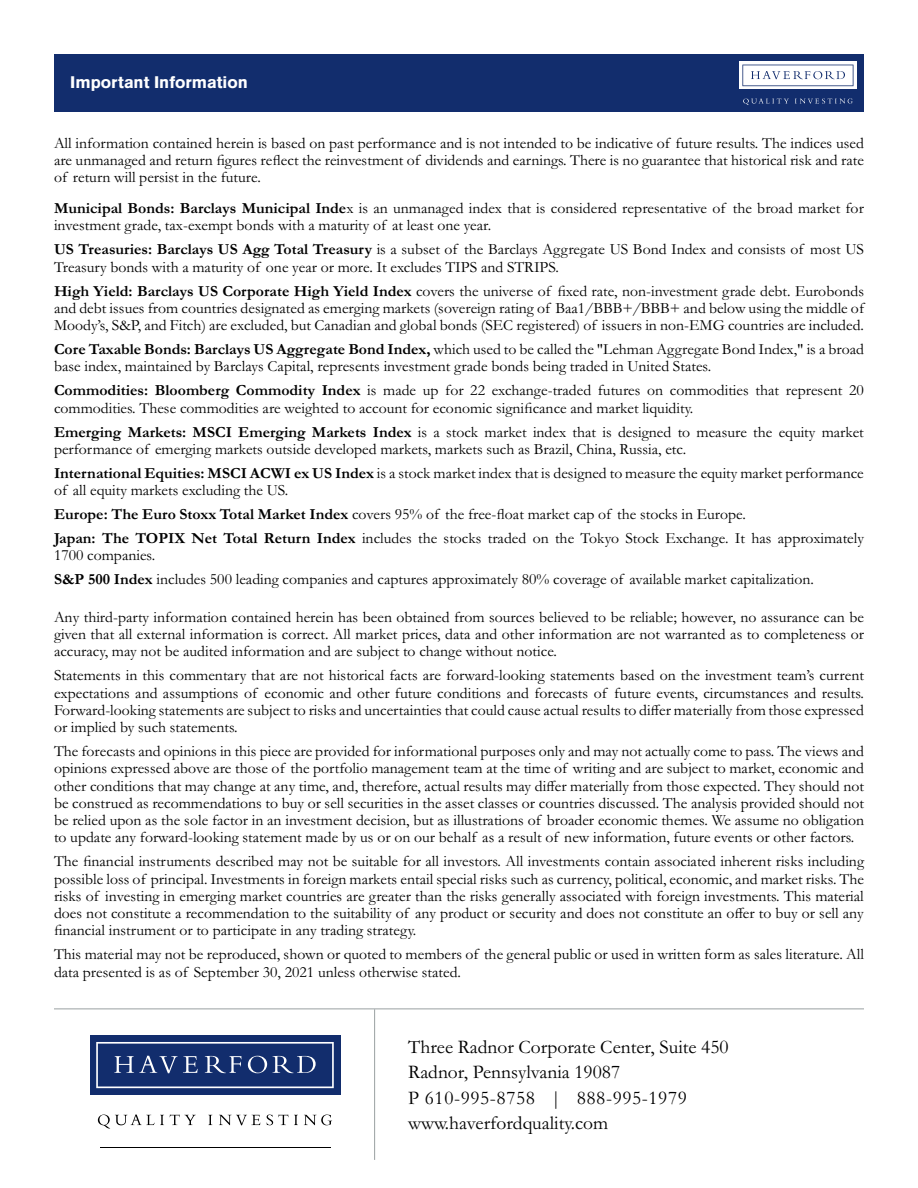
<style>
.page{position:relative;width:918px;height:1188px;background:#fff}
.page>*{position:absolute;margin:0;border:0;box-sizing:border-box;transform-origin:0 0}
.t1{font:19.5px/25.5px "Garamond MT Std";color:#000}
.t2{font:900 16.5px "Akzidenz Grotesk";color:#fff}
.t3{font:15.75px/17.2px "Garamond MT Std";color:#000}
.s1{font-weight:700}
</style>
<div class="page">
<div style="left:54px;top:54px;width:810px;height:57px;background:#122d6d"></div>
<hr style="left:54px;top:1009px;width:810px;height:1px;background:#9aa0a2">
<hr style="left:374px;top:1009px;width:1px;height:151px;background:#9aa0a2">
<svg style="left:739px;top:62px;width:118px;height:27px"></svg>
<svg style="left:742px;top:65px;width:111px;height:21px;background:#e1e4ec"></svg>
<svg style="left:743px;top:99px;width:46px;height:6px"></svg>
<svg style="left:795px;top:99px;width:58px;height:5px"></svg>
<div style="left:90px;top:1035px;width:250px;height:60px;background:#122d6d"></div>
<svg style="left:96px;top:1042px;width:238px;height:46px"></svg>
<svg style="left:98px;top:1115px;width:66px;height:14px"></svg>
<svg style="left:170px;top:1115px;width:26px;height:10px"></svg>
<svg style="left:208px;top:1115px;width:4px;height:10px"></svg>
<svg style="left:219px;top:1115px;width:41px;height:10px"></svg>
<svg style="left:267px;top:1115px;width:21px;height:10px"></svg>
<svg style="left:294px;top:1115px;width:4px;height:10px"></svg>
<svg style="left:304px;top:1115px;width:28px;height:10px"></svg>
<hr style="left:100px;top:1148px;width:230px;height:1px;background:#000">
<p class="t2" style="left:70px;top:73px;width:179px">Important Information</p>
<p class="t3" style="left:54px;top:135px;width:812px;text-align:justify">All information contained herein is based on past performance and is not intended to be indicative of future results. The indices used are unmanaged and return figures reflect the reinvestment of dividends and earnings. There is no guarantee that historical risk and rate of return will persist in the future.</p>
<p class="t3" style="left:54px;top:200px;width:811px"><span class="s1">Municipal Bonds: Barclays Municipal Inde</span>x is an unmanaged index that is considered representative of the broad market for investment grade, tax-exempt bonds with a maturity of at least one year.</p>
<p class="t3" style="left:54px;top:241px;width:812px"><span class="s1">US Treasuries: Barclays US Agg Total Treasury</span> is a subset of the Barclays Aggregate US Bond Index and consists of most US<br>Treasury bonds with a maturity of one year or more. It excludes TIPS and STRIPS.</p>
<p class="t3" style="left:54px;top:282px;width:812px;text-align:justify"><span class="s1">High Yield: Barclays US Corporate High Yield Index</span> covers the universe of fixed rate, non-investment grade debt. Eurobonds and debt issues from countries designated as emerging markets (sovereign rating of Baa1/BBB+/BBB+ and below using the middle of Moody’s, S&amp;P, and Fitch) are excluded, but Canadian and global bonds (SEC registered) of issuers in non-EMG countries are included.</p>
<p class="t3" style="left:54px;top:341px;width:811px"><span class="s1">Core Taxable Bonds: Barclays US Aggregate Bond Index,</span> which used to be called the "Lehman Aggregate Bond Index," is a broad base index, maintained by Barclays Capital, represents investment grade bonds being traded in United States.</p>
<p class="t3" style="left:54px;top:382px;width:812px"><span class="s1">Commodities: Bloomberg Commodity Index</span> is made up for 22 exchange-traded futures on commodities that represent 20 commodities. These commodities are weighted to account for economic significance and market liquidity.</p>
<p class="t3" style="left:54px;top:423px;width:811px"><span class="s1">Emerging Markets: MSCI Emerging Markets Index</span> is a stock market index that is designed to measure the equity market performance of emerging markets outside developed markets, markets such as Brazil, China, Russia, etc.</p>
<p class="t3" style="left:54px;top:465px;width:811px"><span class="s1">International Equities: MSCI ACWI ex US Index</span> is a stock market index that is designed to measure the equity market performance of all equity markets excluding the US.</p>
<p class="t3" style="left:54px;top:503px;width:812px;line-height:24px"><span class="s1">Europe: The Euro Stoxx Total Market Index</span> covers 95% of the free-float market cap of the stocks in Europe.<br><span class="s1">Japan: The TOPIX Net Total Return Index</span> includes the stocks traded on the Tokyo Stock Exchange. It has approximately</p>
<p class="t3" style="left:54px;top:544px;width:762px;line-height:24px">1700 companies.<br><span class="s1">S&amp;P 500 Index</span> includes 500 leading companies and captures approximately 80% coverage of available market capitalization.</p>
<p class="t3" style="left:54px;top:609px;width:812px;text-align:justify">Any third-party information contained herein has been obtained from sources believed to be reliable; however, no assurance can be given that all external information is correct. All market prices, data and other information are not warranted as to completeness or accuracy, may not be audited information and are subject to change without notice.</p>
<p class="t3" style="left:54px;top:667px;width:812px;text-align:justify">Statements in this commentary that are not historical facts are forward-looking statements based on the investment team’s current expectations and assumptions of economic and other future conditions and forecasts of future events, circumstances and results.<br>Forward-looking statements are subject to risks and uncertainties that could cause actual results to differ materially from those expressed or implied by such statements.</p>
<p class="t3" style="left:54px;top:743px;width:812px;text-align:justify">The forecasts and opinions in this piece are provided for informational purposes only and may not actually come to pass. The views and opinions expressed above are those of the portfolio management team at the time of writing and are subject to market, economic and other conditions that may change at any time, and, therefore, actual results may differ materially from those expected. They should not be construed as recommendations to buy or sell securities in the asset classes or countries discussed. The analysis provided should not be relied upon as the sole factor in an investment decision, but as illustrations of broader economic themes. We assume no obligation to update any forward-looking statement made by us or on our behalf as a result of new information, future events or other factors.</p>
<p class="t3" style="left:54px;top:853px;width:812px;text-align:justify">The financial instruments described may not be suitable for all investors. All investments contain associated inherent risks including possible loss of principal. Investments in foreign markets entail special risks such as currency, political, economic, and market risks. The risks of investing in emerging market countries are greater than the risks generally associated with foreign investments. This material does not constitute a recommendation to the suitability of any product or security and does not constitute an offer to buy or sell any financial instrument or to participate in any trading strategy.</p>
<p class="t3" style="left:54px;top:946px;width:812px">This material may not be reproduced, shown or quoted to members of the general public or used in written form as sales literature. All data presented is as of September 30, 2021 unless otherwise stated.</p>
<p class="t1" style="left:408px;top:1034px;width:322px">Three Radnor Corporate Center, Suite 450<br>Radnor, Pennsylvania 19087<br>P 610-995-8758 | 888-995-1979 www.haverfordquality.com</p>
</div>
